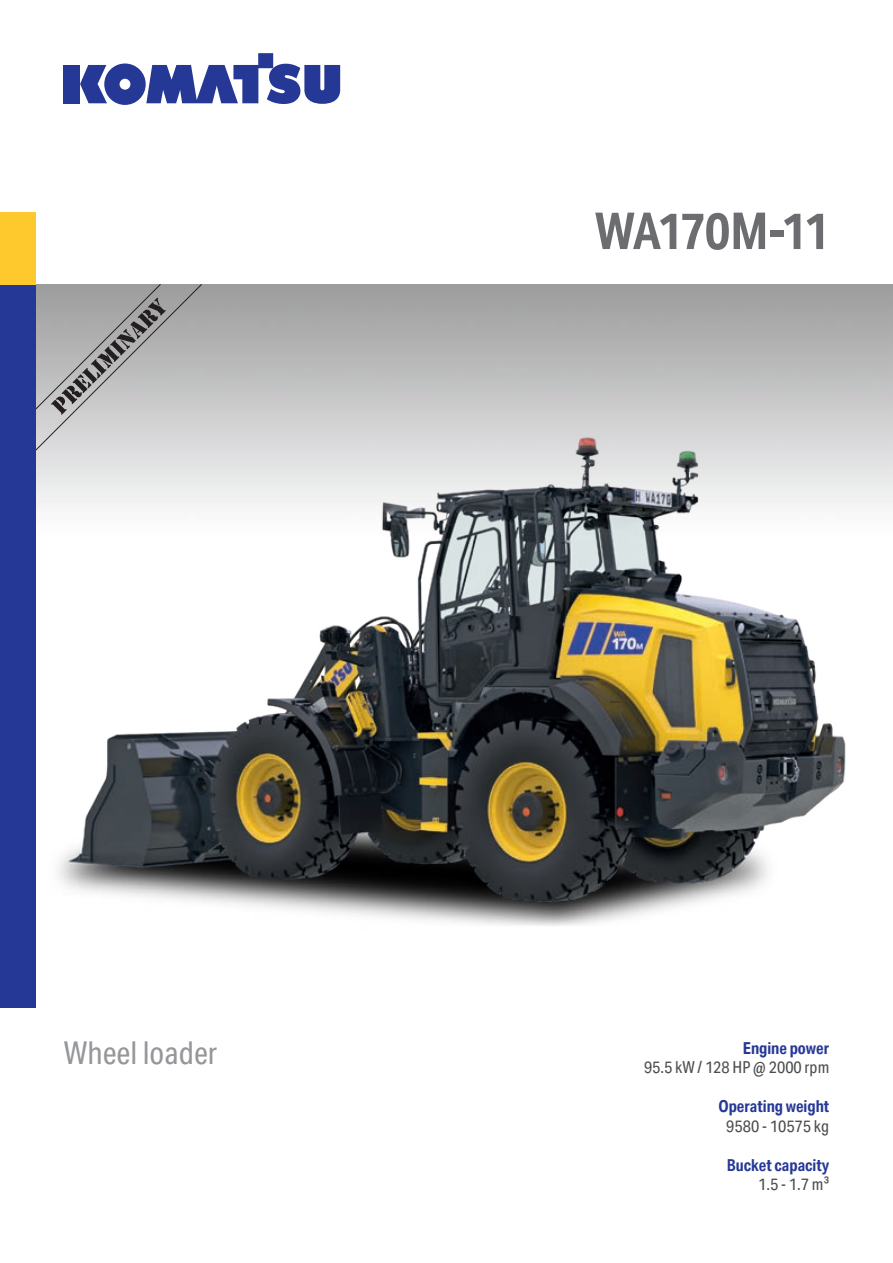
<style>
.page{position:relative;width:893px;height:1263px;background:#fff}
.page>*{position:absolute;margin:0;border:0;box-sizing:border-box;transform-origin:0 0}
.t1{font:700 51px "Aktiv Grotesk Cd";letter-spacing:-.04em;color:#6c6d70}
.t2{font:31.5px "Aktiv Grotesk Cd";color:#95979a}
.t3{font:16.5px "Aktiv Grotesk Cd";color:#4b4c4d}
.t4{font:700 16.5px "Aktiv Grotesk Cd";color:#263895}
</style>
<div class="page">
<img style="left:36px;top:429px;width:831px;height:497px">
<svg style="left:36px;top:285px;width:166px;height:166px;background:#b2b2b3"></svg>
<div style="left:64px;top:65px;width:16px;height:38px;background:#263895"></div>
<svg style="left:80px;top:53px;width:260px;height:52px"></svg>
<div style="left:0;top:213px;width:36px;height:85px;background:#fec92d"></div>
<div style="left:0;top:285px;width:36px;height:723px;background:#263895"></div>
<h2 class="t2" style="left:64px;top:1035px;width:155px">Wheel loader</h2>
<h1 class="t1" style="left:595px;top:202px;width:236px">WA170M-11</h1>
<p class="t4" style="left:743px;top:1038px;width:88px">Engine power</p>
<p class="t3" style="left:644px;top:1058px;width:187px">95.5 kW / 128 HP @ 2000 rpm</p>
<p class="t4" style="left:718px;top:1097px;width:112px">Operating weight</p>
<p class="t3" style="left:726px;top:1116px;width:104px">9580 - 10575 kg</p>
<p class="t4" style="left:727px;top:1155px;width:104px">Bucket capacity</p>
<p class="t3" style="left:758px;top:1175px;width:73px">1.5 - 1.7 m³</p>
</div>
